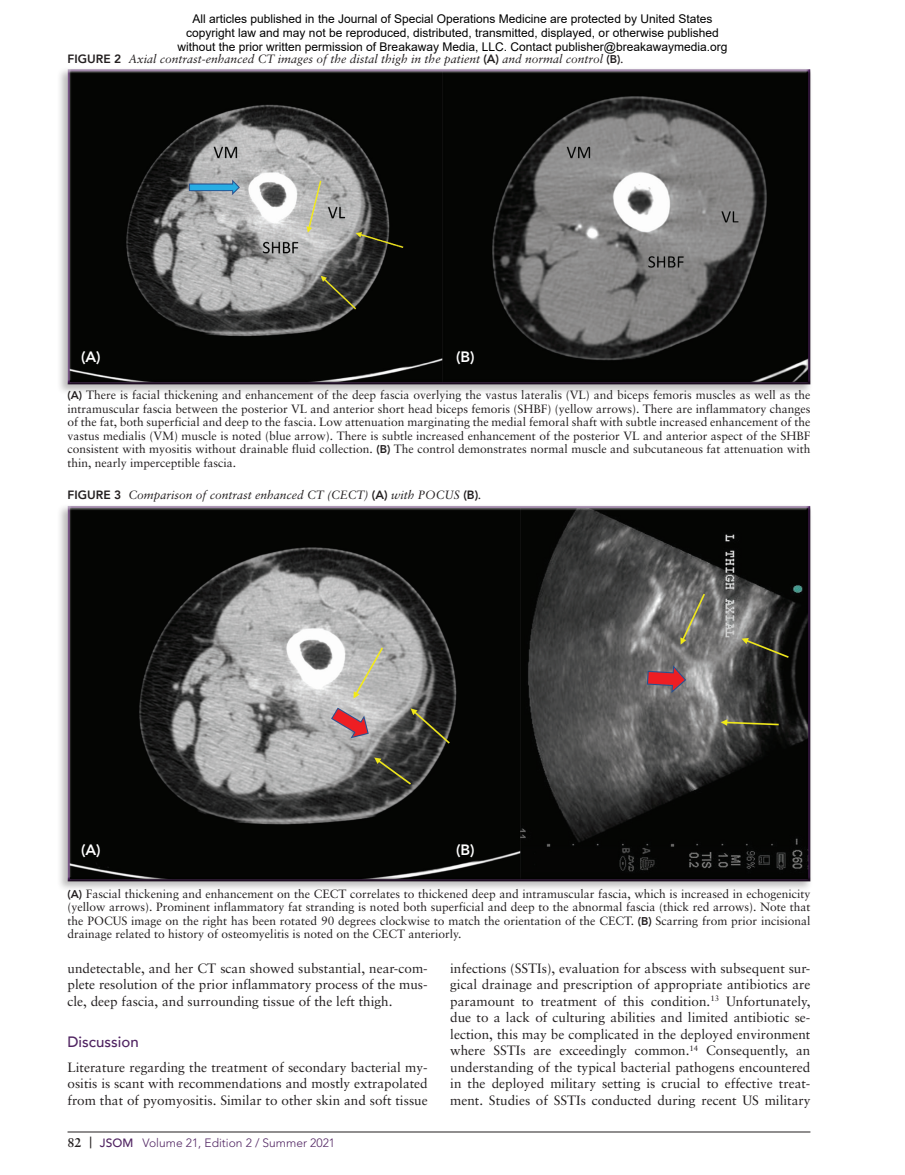
<style>
.page{position:relative;width:905px;height:1175px;background:#fff}
.page>*{position:absolute;margin:0;border:0;box-sizing:border-box;transform-origin:0 0}
.t1{font:800 15px "Avenir";color:#fff}
.t2{font:500 15px "Avenir";color:#512562}
.t3{font:13.5px/16.5px "Sabon";color:#231f20;text-align:justify}
.t4{font:12px/13.5px "Sabon";color:#231f20;text-align:justify}
.t5{font:12px/14.4px "Arial";color:#000;text-align:center}
.t6{font:italic 12px "Sabon";color:#231f20}
.t7{font:300 12px "Avenir";color:#512562}
.s1{font-family:"Avenir";font-weight:800;font-style:normal}
.s2{font-family:"Avenir";font-weight:800;font-style:normal;font-size:11.25px}
.s3{font-family:"Avenir";font-weight:800;font-size:11.25px}
.s4{font-family:"Sabon";font-weight:700;font-size:12.75px;color:#231f20}
.s5{font-family:"Gotham Condensed";font-weight:500;font-size:13.5px;color:#231f20}
.s6{font-weight:500}
</style>
<div class="page">
<hr style="left:68px;top:1131px;width:742px;height:1px;background:#231f20">
<div style="left:57px;top:67px;width:755px;height:328px;background:#231f20;opacity:.3"></div>
<div style="left:65px;top:69px;width:745px;height:316px;background:#231f20;opacity:.75"></div>
<div style="left:57px;top:503px;width:755px;height:389px;background:#231f20;opacity:.3"></div>
<div style="left:65px;top:505px;width:745px;height:378px;background:#231f20;opacity:.75"></div>
<p class="t5" style="left:177px;top:11px;width:551px">All articles published in the Journal of Special Operations Medicine are protected by United States copyright law and may not be reproduced, distributed, transmitted, displayed, or otherwise published without the prior written permission of Breakaway Media, LLC. Contact publisher@breakawaymedia.org</p>
<p class="t6" style="left:68px;top:51px;width:558px"><span class="s1">FIGURE 2</span> Axial contrast-enhanced CT images of the distal thigh in the patient <span class="s1">(A)</span> and normal control <span class="s2">(B)</span>.</p>
<p class="t1" style="left:81px;top:345px;width:21px">(A)</p>
<p class="t1" style="left:456px;top:345px;width:20px">(B)</p>
<p class="t4" style="left:68px;top:388px;width:744px"><span class="s3">(A)</span> There is facial thickening and enhancement of the deep fascia overlying the vastus lateralis (VL) and biceps femoris muscles as well as the intramuscular fascia between the posterior VL and anterior short head biceps femoris (SHBF) (yellow arrows). There are inflammatory changes of the fat, both superficial and deep to the fascia. Low attenuation marginating the medial femoral shaft with subtle increased enhancement of the vastus medialis (VM) muscle is noted (blue arrow). There is subtle increased enhancement of the posterior VL and anterior aspect of the SHBF consistent with myositis without drainable fluid collection. <span class="s3">(B)</span> The control demonstrates normal muscle and subcutaneous fat attenuation with thin, nearly imperceptible fascia.</p>
<p class="t6" style="left:68px;top:488px;width:415px"><span class="s1">FIGURE 3</span> Comparison of contrast enhanced CT (CECT) <span class="s1">(A)</span> with POCUS <span class="s1">(B)</span>.</p>
<p class="t1" style="left:81px;top:837px;width:21px">(A)</p>
<p class="t1" style="left:456px;top:837px;width:20px">(B)</p>
<p class="t4" style="left:68px;top:887px;width:744px"><span class="s3">(A)</span> Fascial thickening and enhancement on the CECT correlates to thickened deep and intramuscular fascia, which is increased in echogenicity (yellow arrows). Prominent inflammatory fat stranding is noted both superficial and deep to the abnormal fascia (thick red arrows). Note that the POCUS image on the right has been rotated 90 degrees clockwise to match the orientation of the CECT. <span class="s3">(B)</span> Scarring from prior incisional drainage related to history of osteomyelitis is noted on the CECT anteriorly.</p>
<p class="t3" style="left:67px;top:959px;width:362px">undetectable, and her CT scan showed substantial, near-com&shy;plete resolution of the prior inflammatory process of the mus&shy;cle, deep fascia, and surrounding tissue of the left thigh.</p>
<p class="t2" style="left:68px;top:1028px;width:73px">Discussion</p>
<p class="t3" style="left:68px;top:1058px;width:362px">Literature regarding the treatment of secondary bacterial my&shy;ositis is scant with recommendations and mostly extrapolated from that of pyomyositis. Similar to other skin and soft tissue</p>
<p class="t7" style="left:68px;top:1136px;width:269px"><span class="s4">82</span> <span class="s5">|</span> <span class="s6">JSOM</span> Volume 21, Edition 2 / Summer 2021</p>
<p class="t3" style="left:450px;top:959px;width:362px">infections (SSTIs), evaluation for abscess with subsequent sur&shy;gical drainage and prescription of appropriate antibiotics are paramount to treatment of this condition.<sup>13</sup> Unfortunately, due to a lack of culturing abilities and limited antibiotic se&shy;lection, this may be complicated in the deployed environment where SSTIs are exceedingly common.<sup>14</sup> Consequently, an understanding of the typical bacterial pathogens encountered in the deployed military setting is crucial to effective treat&shy;ment. Studies of SSTIs conducted during recent US military</p>
</div>
